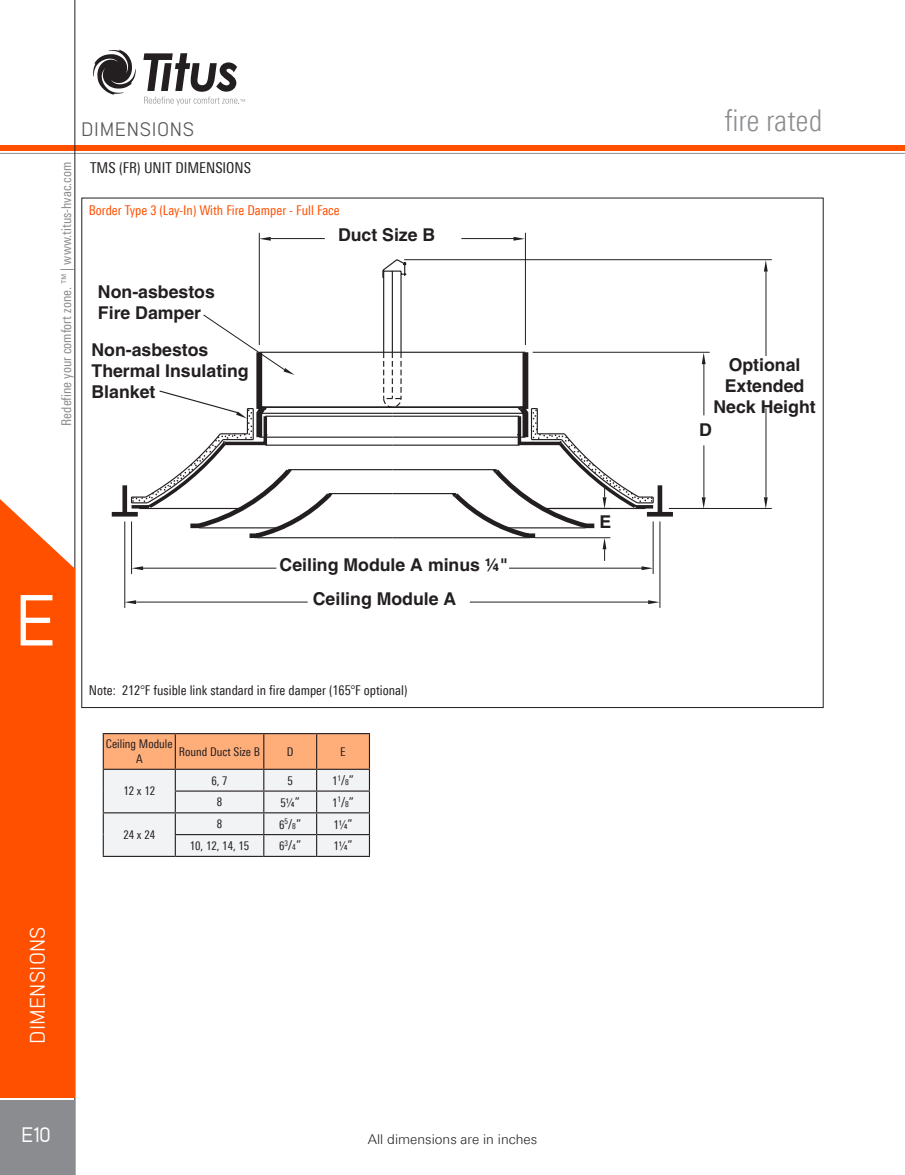
<style>
.page{position:relative;width:905px;height:1175px;background:#fff}
.page>*{position:absolute;margin:0;border:0;box-sizing:border-box;transform-origin:0 0}
.t1{font:500 72px "Lintel";color:#fff}
.t2{font:300 condensed 30px "LT Univers";color:#8a8c8f}
.t3{font:21px "Lintel";letter-spacing:.01em;color:#fff}
.t4{font:500 21px "Lintel";color:#fff}
.t5{font:19.5px "Lintel";letter-spacing:.035em;color:#57585a}
.t6{font:700 17.7px/21.1px "Arial";color:#231f20}
.Figure_Title{font:condensed 15px "LT Univers";color:#231f20}
.Paragraph{font:condensed 13.5px "LT Univers";color:#231f20}
.t7{font:condensed 13.5px "LT Univers";color:#8a8c8f}
.Paragraph_Bold{font:condensed 13.5px "LT Univers";color:#ff5000}
.dimension_text{font:300 13.5px "LT Univers Basic";color:#231f20}
.Paragraph_Bold-2{font:condensed 13.5px "LT Univers";color:#231f20}
.Paragraph_Bold-3{font:condensed 12px/15px "LT Univers";color:#231f20;text-align:center}
.s1{font-family:"Commercial Pi BT";font-stretch:normal}
.s2{font-size:12px}
.s3{font-size:8.25px}
.s4{font-size:13.5px}
</style>
<div class="page">
<hr style="left:0;top:153px;width:904px;height:1px;background:#8a8c8f">
<div style="left:0;top:146px;width:904px;height:5px;background:#ff5000"></div>
<svg style="left:93px;top:50px;width:43px;height:45px"></svg>
<svg style="left:143px;top:53px;width:102px;height:52px"></svg>
<hr style="left:75px;top:0;width:1px;height:1174px;background:#231f20">
<div style="left:0;top:1100px;width:75px;height:74px;background:#8a8c8f"></div>
<div style="left:0;top:568px;width:75px;height:529px;background:#ff5000"></div>
<svg style="left:0;top:492px;width:75px;height:76px"></svg>
<hr style="left:404px;top:259px;width:367px;height:1px;background:#231f20">
<hr style="left:392px;top:537px;width:135px;height:1px;background:#231f20">
<hr style="left:392px;top:493px;width:64px;height:1px;background:#231f20">
<hr style="left:392px;top:469px;width:104px;height:1px;background:#231f20">
<hr style="left:392px;top:436px;width:133px;height:2px;background:#231f20">
<hr style="left:392px;top:413px;width:133px;height:1px;background:#231f20">
<hr style="left:392px;top:415px;width:127px;height:2px;background:#231f20">
<hr style="left:392px;top:444px;width:127px;height:2px;background:#231f20">
<hr style="left:112px;top:512px;width:26px;height:4px;background:#231f20">
<div style="left:122px;top:485px;width:5px;height:29px;background:#231f20"></div>
<div style="left:256px;top:352px;width:6px;height:57px;background:#231f20"></div>
<hr style="left:265px;top:444px;width:127px;height:2px;background:#231f20">
<hr style="left:265px;top:415px;width:127px;height:2px;background:#231f20">
<hr style="left:259px;top:413px;width:133px;height:1px;background:#231f20">
<hr style="left:259px;top:436px;width:133px;height:2px;background:#231f20">
<hr style="left:259px;top:406px;width:133px;height:2px;background:#231f20">
<hr style="left:257px;top:537px;width:135px;height:1px;background:#231f20">
<hr style="left:142px;top:568px;width:134px;height:1px;background:#231f20">
<hr style="left:136px;top:601px;width:172px;height:1px;background:#231f20">
<hr style="left:124px;top:521px;width:1px;height:87px;background:#231f20">
<svg style="left:125px;top:600px;width:11px;height:4px"></svg>
<hr style="left:131px;top:521px;width:1px;height:53px;background:#231f20">
<svg style="left:131px;top:566px;width:12px;height:4px"></svg>
<hr style="left:288px;top:469px;width:104px;height:1px;background:#231f20">
<hr style="left:329px;top:493px;width:63px;height:1px;background:#231f20">
<svg style="left:131px;top:389px;width:204px;height:152px"></svg>
<hr style="left:259px;top:352px;width:133px;height:1px;background:#231f20">
<svg style="left:203px;top:232px;width:122px;height:143px"></svg>
<svg style="left:381px;top:259px;width:26px;height:149px"></svg>
<svg style="left:403px;top:262px;width:369px;height:247px"></svg>
<div style="left:522px;top:352px;width:6px;height:57px;background:#231f20"></div>
<svg style="left:449px;top:400px;width:261px;height:208px"></svg>
<hr style="left:532px;top:352px;width:177px;height:1px;background:#231f20">
<hr style="left:461px;top:238px;width:53px;height:1px;background:#231f20">
<hr style="left:525px;top:233px;width:1px;height:112px;background:#231f20">
<svg style="left:513px;top:237px;width:12px;height:4px"></svg>
<svg style="left:701px;top:352px;width:4px;height:12px"></svg>
<hr style="left:765px;top:408px;width:1px;height:89px;background:#231f20">
<svg style="left:763px;top:497px;width:4px;height:12px"></svg>
<hr style="left:765px;top:271px;width:1px;height:85px;background:#231f20">
<svg style="left:763px;top:260px;width:4px;height:11px"></svg>
<hr style="left:103px;top:855px;width:72px;height:2px;background:#231f20">
<hr style="left:175px;top:855px;width:89px;height:2px;background:#231f20">
<hr style="left:264px;top:855px;width:52px;height:2px;background:#231f20">
<hr style="left:316px;top:855px;width:54px;height:2px;background:#231f20">
<svg style="left:103px;top:733px;width:267px;height:123px"></svg>
<p class="t5" style="left:81px;top:116px;width:115px">DIMENSIONS</p>
<p class="t7" style="left:58px;top:426px;width:265px;rotate:-90deg">Redefine your comfort zone. ™ | www.titus-hvac.com</p>
<p class="Figure_Title" style="left:90px;top:159px;width:162px">TMS (FR) UNIT DIMENSIONS</p>
<p class="Paragraph_Bold" style="left:89px;top:202px;width:252px">Border Type 3 (Lay-In) With Fire Damper - Full Face</p>
<p class="t6" style="left:98px;top:282px;width:118px">Non-asbestos<br>Fire Damper</p>
<p class="t6" style="left:92px;top:340px;width:159px">Non-asbestos<br>Thermal Insulating<br>Blanket</p>
<p class="t6" style="left:338px;top:225px;width:99px">Duct Size B</p>
<h1 class="t1" style="left:17px;top:573px;width:41px">E</h1>
<p class="t3" style="left:23px;top:1043px;width:118px;rotate:-90deg">DIMENSIONS</p>
<p class="t4" style="left:22px;top:1121px;width:30px">E10</p>
<p class="t6" style="left:313px;top:548px;width:197px;line-height:34.2px;text-indent:-33px">Ceiling Module A minus ¼"<br>Ceiling Module A</p>
<p class="Paragraph" style="left:89px;top:682px;width:320px">Note: 212<span class="s1">B</span>F fusible link standard in fire damper (165<span class="s1">B</span>F optional)</p>
<p class="Paragraph_Bold-3" style="left:106px;top:736px;width:68px">Ceiling Module<br>A</p>
<p class="Paragraph_Bold-3" style="left:179px;top:744px;width:83px">Round Duct Size B</p>
<p class="Paragraph_Bold-3" style="left:287px;top:744px;width:8px">D</p>
<p class="Paragraph_Bold-3" style="left:340px;top:744px;width:7px">E</p>
<p class="Paragraph_Bold-3" style="left:123px;top:783px;width:33px">12 x 12</p>
<p class="Paragraph_Bold-3" style="left:211px;top:772px;width:18px">6, 7</p>
<p class="Paragraph_Bold-3" style="left:287px;top:772px;width:7px">5</p>
<p class="Paragraph_Bold-2" style="left:332px;top:772px;width:24px"><span class="s2">1</span><sup>1</sup>/<span class="s3">8</span>”</p>
<p class="Paragraph_Bold-3" style="left:217px;top:794px;width:7px">8</p>
<p class="Paragraph_Bold-3" style="left:280px;top:795px;width:21px">5¼<span class="s4">”</span></p>
<p class="Paragraph_Bold-2" style="left:332px;top:794px;width:24px"><span class="s2">1</span><sup>1</sup>/<span class="s3">8</span>”</p>
<p class="Paragraph_Bold-3" style="left:123px;top:827px;width:33px">24 x 24</p>
<p class="Paragraph_Bold-3" style="left:217px;top:816px;width:7px">8</p>
<p class="Paragraph_Bold-2" style="left:279px;top:816px;width:24px"><span class="s2">6</span><sup>5</sup>/<span class="s3">8</span>”</p>
<p class="Paragraph_Bold-3" style="left:333px;top:816px;width:21px">1¼<span class="s4">”</span></p>
<p class="Paragraph_Bold-3" style="left:190px;top:838px;width:61px">10, 12, 14, 15</p>
<p class="Paragraph_Bold-2" style="left:279px;top:837px;width:24px"><span class="s2">6</span><sup>3</sup>/<span class="s3">4</span>”</p>
<p class="Paragraph_Bold-3" style="left:333px;top:838px;width:21px">1¼<span class="s4">”</span></p>
<p class="dimension_text" style="left:368px;top:1131px;width:171px">All dimensions are in inches</p>
<p class="t6" style="left:599px;top:512px;width:13px">E</p>
<h2 class="t2" style="left:724px;top:103px;width:99px">fire rated</h2>
<p class="t6" style="left:713px;top:355px;width:104px;text-align:center">Optional<br>Extended<br>Neck Height</p>
<p class="t6" style="left:699px;top:420px;width:14px">D</p>
</div>
